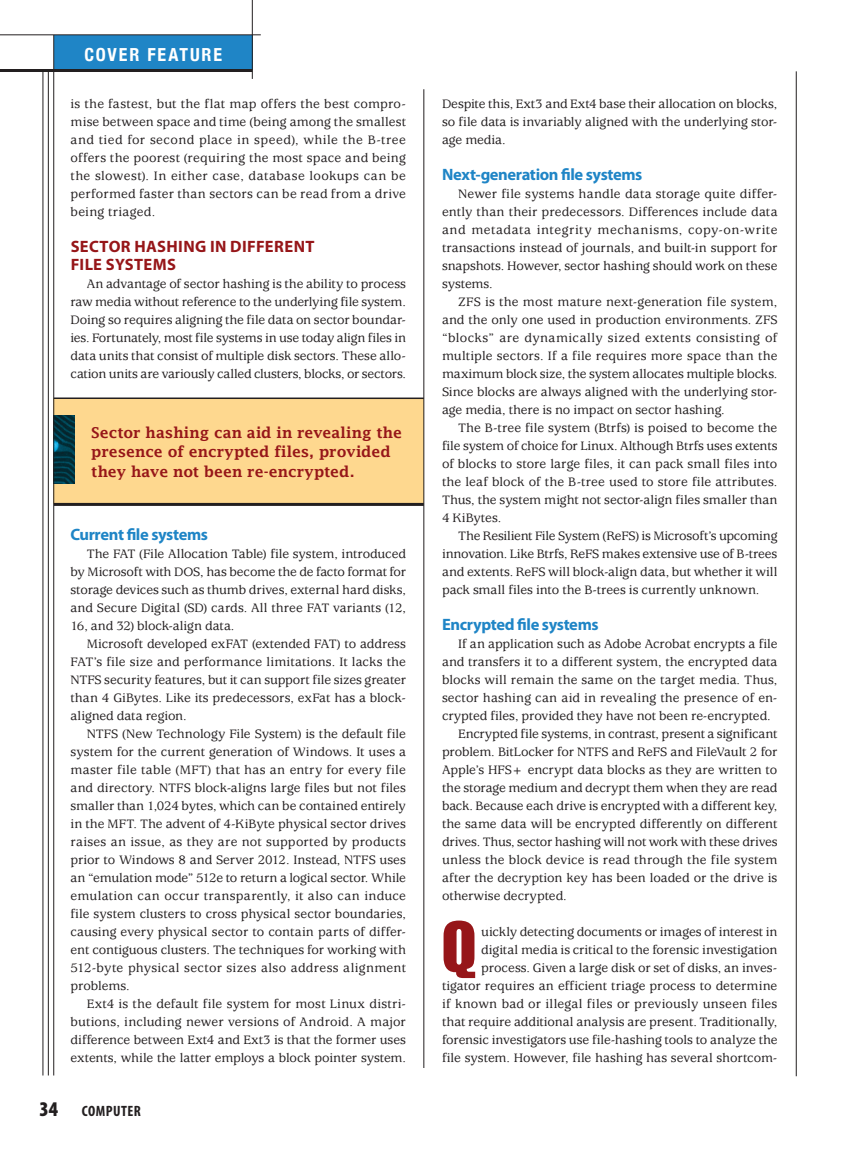
<style>
.page{position:relative;width:851px;height:1161px;background:#fff}
.page>*{position:absolute;margin:0;border:0;box-sizing:border-box;transform-origin:0 0}
.t1{font:70.5px "Impact LT Std";color:#961619}
.t2{font:700 condensed 18px "Helvetica Neue";letter-spacing:.1em;color:#fff}
.t3{font:700 16.5px "Myriad Pro";letter-spacing:-.025em;color:#1f85c6}
.t4{font:700 16.5px/18px "Myriad Pro";letter-spacing:.02em;color:#961619}
.t5{font:600 15px/19.5px "Lucida Fax";color:#961619}
.t6{font:700 condensed 15px "Myriad Pro";letter-spacing:.03em;color:#231f20}
.t7{font:500 13.5px/18px "Usherwood Std";color:#231f20;text-align:justify}
.s1{font-weight:900;font-size:21px}
</style>
<div class="page">
<div style="left:54px;top:35px;width:198px;height:35px;background:#1f85c6"></div>
<hr style="left:0;top:69px;width:252px;height:3px;background:#231f20">
<hr style="left:0;top:34px;width:261px;height:1px;background:#231f20">
<hr style="left:252px;top:0;width:1px;height:79px;background:#231f20">
<hr style="left:795px;top:71px;width:1px;height:1005px;background:#231f20">
<div style="left:54px;top:398px;width:370px;height:106px;background:#fed88f"></div>
<hr style="left:54px;top:398px;width:370px;height:1px;background:#231f20">
<img style="left:54px;top:416px;width:21px;height:68px">
<hr style="left:54px;top:503px;width:370px;height:3px;background:#231f20">
<hr style="left:48px;top:70px;width:1px;height:1006px;background:#231f20">
<hr style="left:43px;top:70px;width:1px;height:1006px;background:#231f20">
<hr style="left:53px;top:35px;width:1px;height:1041px;background:#231f20">
<hr style="left:423px;top:89px;width:1px;height:979px;background:#231f20">
<h2 class="t2" style="left:84px;top:43px;width:139px">COVER FEATURE</h2>
<p class="t7" style="left:70px;top:95px;width:337px">is the fastest, but the flat map offers the best compro&shy;mise between space and time (being among the smallest and tied for second place in speed), while the B-tree offers the poorest (requiring the most space and being the slowest). In either case, database lookups can be performed faster than sectors can be read from a drive being triaged.</p>
<p class="t4" style="left:71px;top:237px;width:245px">SECTOR HASHING IN DIFFERENT<br>FILE SYSTEMS</p>
<p class="t7" style="left:70px;top:275px;width:337px;text-indent:16px">An advantage of sector hashing is the ability to process raw media without reference to the underlying file system.<br>Doing so requires aligning the file data on sector boundar&shy;ies. Fortunately, most file systems in use today align files in data units that consist of multiple disk sectors. These allo&shy;cation units are variously called clusters, blocks, or sectors.</p>
<p class="t5" style="left:91px;top:422px;width:312px">Sector hashing can aid in revealing the presence of encrypted files, provided they have not been re-encrypted.</p>
<p class="t3" style="left:70px;top:524px;width:139px">Current file systems</p>
<p class="t7" style="left:70px;top:545px;width:337px;text-indent:16px">The FAT (File Allocation Table) file system, introduced by Microsoft with DOS, has become the de facto format for storage devices such as thumb drives, external hard disks, and Secure Digital (SD) cards. All three FAT variants (12, 16, and 32) block-align data.</p>
<p class="t7" style="left:70px;top:635px;width:337px;text-indent:16px">Microsoft developed exFAT (extended FAT) to address FAT’s file size and performance limitations. It lacks the NTFS security features, but it can support file sizes greater than 4 GiBytes. Like its predecessors, exFat has a block&shy;aligned data region.</p>
<p class="t7" style="left:70px;top:725px;width:337px;text-indent:16px">NTFS (New Technology File System) is the default file system for the current generation of Windows. It uses a master file table (MFT) that has an entry for every file and directory. NTFS block-aligns large files but not files smaller than 1,024 bytes, which can be contained entirely in the MFT. The advent of 4-KiByte physical sector drives raises an issue, as they are not supported by products prior to Windows 8 and Server 2012. Instead, NTFS uses an “emulation mode” 512e to return a logical sector. While emulation can occur transparently, it also can induce file system clusters to cross physical sector boundaries, causing every physical sector to contain parts of differ&shy;ent contiguous clusters. The techniques for working with 512-byte physical sector sizes also address alignment problems.</p>
<p class="t7" style="left:70px;top:995px;width:337px;text-indent:16px">Ext4 is the default file system for most Linux distri&shy;butions, including newer versions of Android. A major difference between Ext4 and Ext3 is that the former uses extents, while the latter employs a block pointer system.</p>
<p class="t6" style="left:39px;top:1102px;width:103px"><span class="s1">34</span> COMPUTER</p>
<p class="t7" style="left:442px;top:95px;width:337px">Despite this, Ext3 and Ext4 base their allocation on blocks, so file data is invariably aligned with the underlying stor&shy;age media.</p>
<p class="t3" style="left:442px;top:164px;width:202px">Next-generation file systems</p>
<p class="t7" style="left:442px;top:185px;width:337px;text-indent:16px">Newer file systems handle data storage quite differ&shy;ently than their predecessors. Differences include data and metadata integrity mechanisms, copy-on-write transactions instead of journals, and built-in support for snapshots. However, sector hashing should work on these systems.</p>
<p class="t7" style="left:442px;top:293px;width:337px;text-indent:16px">ZFS is the most mature next-generation file system, and the only one used in production environments. ZFS “blocks” are dynamically sized extents consisting of multiple sectors. If a file requires more space than the maximum block size, the system allocates multiple blocks.<br>Since blocks are always aligned with the underlying stor&shy;age media, there is no impact on sector hashing.</p>
<p class="t7" style="left:442px;top:419px;width:337px;text-indent:16px">The B-tree file system (Btrfs) is poised to become the file system of choice for Linux. Although Btrfs uses extents of blocks to store large files, it can pack small files into the leaf block of the B-tree used to store file attributes.<br>Thus, the system might not sector-align files smaller than 4 KiBytes.</p>
<p class="t7" style="left:442px;top:527px;width:337px;text-indent:16px">The Resilient File System (ReFS) is Microsoft’s upcoming innovation. Like Btrfs, ReFS makes extensive use of B-trees and extents. ReFS will block-align data, but whether it will pack small files into the B-trees is currently unknown.</p>
<p class="t3" style="left:442px;top:614px;width:158px">Encrypted file systems</p>
<p class="t7" style="left:458px;top:635px;width:321px">If an application such as Adobe Acrobat encrypts a file</p>
<p class="t7" style="left:442px;top:653px;width:337px">and transfers it to a different system, the encrypted data</p>
<p class="t7" style="left:442px;top:671px;width:337px">blocks will remain the same on the target media. Thus,</p>
<p class="t7" style="left:442px;top:689px;width:337px">sector hashing can aid in revealing the presence of en-</p>
<p class="t7" style="left:442px;top:707px;width:330px">crypted files, provided they have not been re-encrypted.</p>
<p class="t7" style="left:458px;top:725px;width:321px">Encrypted file systems, in contrast, present a significant</p>
<p class="t7" style="left:442px;top:743px;width:337px">problem. BitLocker for NTFS and ReFS and FileVault 2 for</p>
<p class="t7" style="left:442px;top:761px;width:337px">Apple’s HFS+ encrypt data blocks as they are written to</p>
<p class="t7" style="left:442px;top:779px;width:337px">the storage medium and decrypt them when they are read</p>
<p class="t7" style="left:442px;top:797px;width:337px">back. Because each drive is encrypted with a different key,</p>
<p class="t7" style="left:442px;top:815px;width:337px">the same data will be encrypted differently on different</p>
<p class="t7" style="left:442px;top:833px;width:337px">drives. Thus, sector hashing will not work with these drives</p>
<p class="t7" style="left:442px;top:851px;width:337px">unless the block device is read through the file system</p>
<p class="t7" style="left:442px;top:869px;width:337px">after the decryption key has been loaded or the drive is</p>
<p class="t7" style="left:442px;top:887px;width:126px">otherwise decrypted.</p>
<h1 class="t1" style="left:442px;top:906px;width:36px">Q</h1>
<p class="t7" style="left:442px;top:923px;width:337px;text-align:right">uickly detecting documents or images of interest in digital media is critical to the forensic investigation process. Given a large disk or set of disks, an inves&shy;tigator requires an efficient triage process to determine if known bad or illegal files or previously unseen files that require additional analysis are present. Traditionally, forensic investigators use file-hashing tools to analyze the file system. However, file hashing has several shortcom-</p>
</div>
